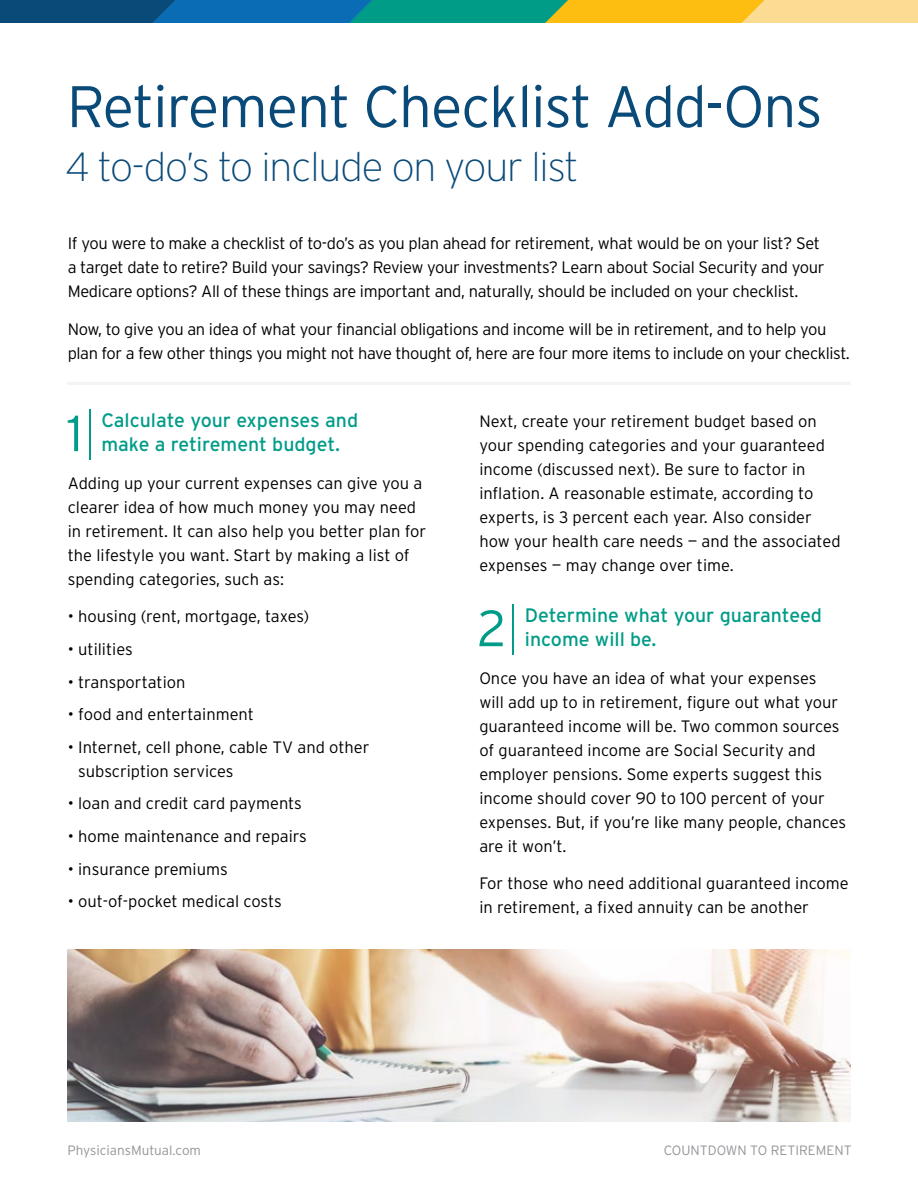
<style>
.page{position:relative;width:918px;height:1188px;background:#fff}
.page>*{position:absolute;margin:0;border:0;box-sizing:border-box;transform-origin:0 0}
.t1{font:300 58.5px "Interstate";letter-spacing:-.02em;color:#0a4a79}
.t2{font:300 50.85px "Interstate";color:#009c88}
.t3{font:200 40.5px "Interstate";letter-spacing:-.025em;color:#0a4a79}
.t4{font:19.5px/24px "Interstate";color:#009c88}
.t5{font:300 16.5px/24px "Interstate";letter-spacing:-.005em;color:#000}
.t6{font:300 16.5px/24px "Interstate";letter-spacing:-.025em;color:#000}
.t7{font:300 13.5px "Interstate";color:#939598}
.s1{font-weight:100}
</style>
<div class="page">
<svg style="left:0;top:0;width:918px;height:22px;background:#679577"></svg>
<img style="left:67px;top:949px;width:783px;height:173px">
<hr style="left:67px;top:382px;width:783px;height:3px;background:#f3f3f3">
<h1 class="t1" style="left:67px;top:71px;width:757px">Retirement Checklist Add-Ons</h1>
<h3 class="t3" style="left:66px;top:142px;width:515px">4 to-do’s to include on your list</h3>
<p class="t5" style="left:68px;top:232px;width:758px">If you were to make a checklist of to-do’s as you plan ahead for retirement, what would be on your list? Set a target date to retire? Build your savings? Review your investments? Learn about Social Security and your<br>Medicare options? All of these things are important and, naturally, should be included on your checklist.</p>
<p class="t6" style="left:68px;top:317px;width:784px">Now, to give you an idea of what your financial obligations and income will be in retirement, and to help you plan for a few other things you might not have thought of, here are four more items to include on your checklist.</p>
<h2 class="t2" style="left:67px;top:402px;width:32px">1<span class="s1">|</span></h2>
<p class="t4" style="left:101px;top:408px;width:258px">Calculate your expenses and make a retirement budget.</p>
<p class="t5" style="left:68px;top:471px;width:360px">Adding up your current expenses can give you a clearer idea of how much money you may need in retirement. It can also help you better plan for the lifestyle you want. Start by making a list of spending categories, such as:</p>
<p class="t5" style="left:68px;top:604px;width:243px">• housing (rent, mortgage, taxes)</p>
<p class="t5" style="left:68px;top:637px;width:67px">• utilities</p>
<p class="t5" style="left:68px;top:670px;width:119px">• transportation</p>
<p class="t5" style="left:68px;top:702px;width:188px">• food and entertainment</p>
<p class="t5" style="left:78px;top:735px;width:293px;text-indent:-10px">• Internet, cell phone, cable TV and other subscription services</p>
<p class="t5" style="left:68px;top:791px;width:236px">• loan and credit card payments</p>
<p class="t5" style="left:68px;top:824px;width:241px">• home maintenance and repairs</p>
<p class="t5" style="left:68px;top:857px;width:162px">• insurance premiums</p>
<p class="t5" style="left:68px;top:889px;width:216px">• out-of-pocket medical costs</p>
<p class="t5" style="left:479px;top:409px;width:363px">Next, create your retirement budget based on your spending categories and your guaranteed income (discussed next). Be sure to factor in inflation. A reasonable estimate, according to experts, is 3 percent each year. Also consider how your health care needs — and the associated expenses — may change over time.</p>
<h2 class="t2" style="left:477px;top:597px;width:45px">2<span class="s1">|</span></h2>
<p class="t4" style="left:525px;top:603px;width:299px">Determine what your guaranteed income will be.</p>
<p class="t5" style="left:479px;top:666px;width:368px">Once you have an idea of what your expenses<br>will add up to in retirement, figure out what your guaranteed income will be. Two common sources of guaranteed income are Social Security and employer pensions. Some experts suggest this income should cover 90 to 100 percent of your expenses. But, if you’re like many people, chances are it won’t.</p>
<p class="t5" style="left:479px;top:871px;width:371px">For those who need additional guaranteed income in retirement, a fixed annuity can be another</p>
<p class="t7" style="left:68px;top:1142px;width:135px">PhysiciansMutual.com</p>
<p class="t7" style="left:664px;top:1142px;width:189px">COUNTDOWN TO RETIREMENT</p>
</div>
